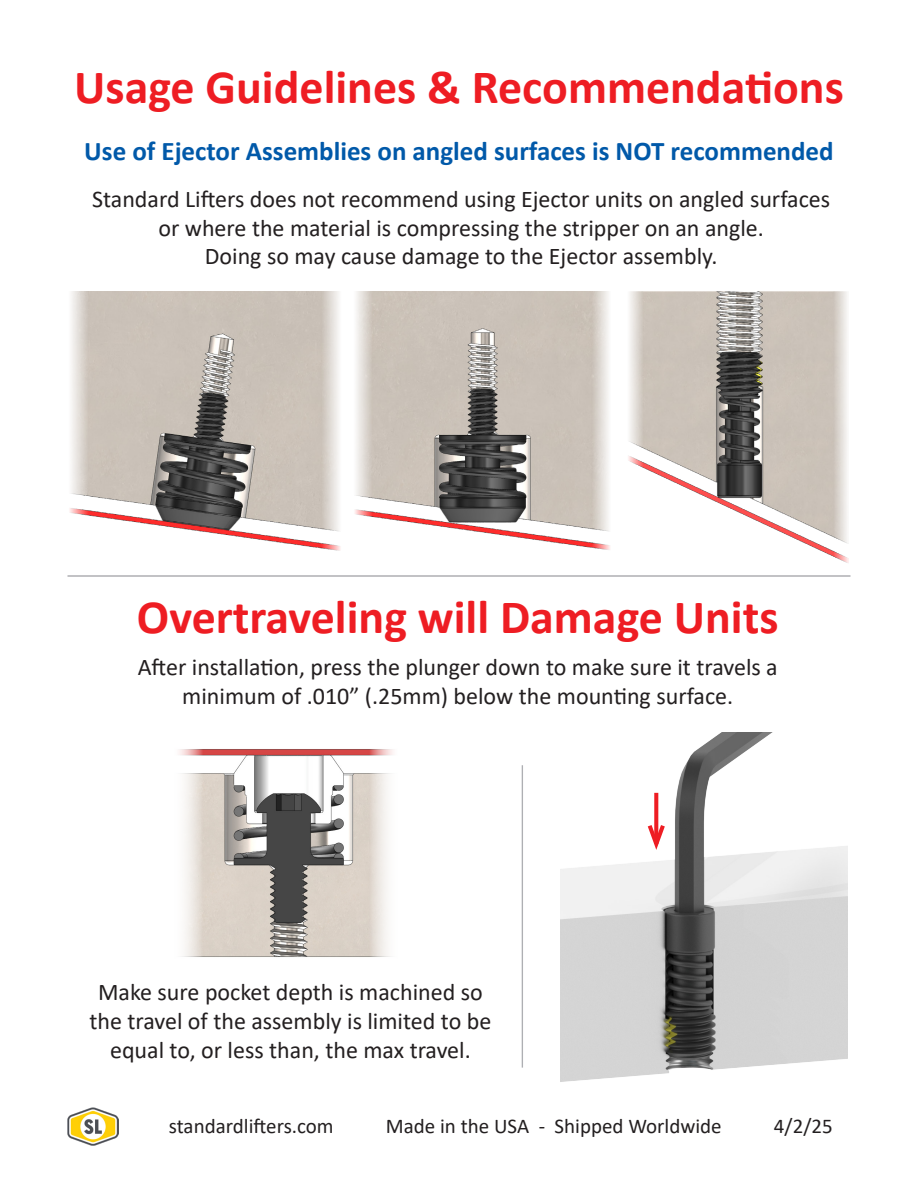
<style>
.page{position:relative;width:918px;height:1188px;background:#fff}
.page>*{position:absolute;margin:0;border:0;box-sizing:border-box;transform-origin:0 0}
.t1{font:700 48px "Calibri";color:#ee1d23}
.t2{font:700 27px "Calibri";color:#0159a9}
.t3{font:24px/28.8px "Calibri";color:#231f20;text-align:center}
.t4{font:21px "Calibri";color:#231f20}
</style>
<div class="page">
<img style="left:68px;top:1107px;width:51px;height:39px">
<img style="left:560px;top:732px;width:288px;height:350px">
<svg style="left:654px;top:793px;width:4px;height:28px"></svg>
<svg style="left:644px;top:821px;width:24px;height:35px"></svg>
<hr style="left:68px;top:575px;width:782px;height:2px;background:#aeafb3">
<img style="left:179px;top:749px;width:214px;height:208px">
<hr style="left:522px;top:765px;width:1px;height:303px;background:#aeafb3">
<img style="left:70px;top:291px;width:778px;height:272px">
<p class="t1" style="left:74px;top:53px;width:771px">Usage Guidelines &amp; Recommendations</p>
<p class="t2" style="left:84px;top:132px;width:751px">Use of Ejector Assemblies on angled surfaces is NOT recommended</p>
<p class="t3" style="left:92px;top:184px;width:740px">Standard Lifters does not recommend using Ejector units on angled surfaces or where the material is compressing the stripper on an angle.</p>
<p class="t3" style="left:205px;top:241px;width:514px">Doing so may cause damage to the Ejector assembly.</p>
<p class="t1" style="left:137px;top:583px;width:643px">Overtraveling will Damage Units</p>
<p class="t3" style="left:138px;top:652px;width:642px">After installation, press the plunger down to make sure it travels a minimum of .010” (.25mm) below the mounting surface.</p>
<p class="t3" style="left:89px;top:977px;width:403px">Make sure pocket depth is machined so the travel of the assembly is limited to be equal to, or less than, the max travel.</p>
<p class="t4" style="left:169px;top:1111px;width:166px">standardlifters.com</p>
<p class="t4" style="left:386px;top:1111px;width:337px">Made in the USA - Shipped Worldwide</p>
<p class="t4" style="left:774px;top:1111px;width:60px">4/2/25</p>
</div>
